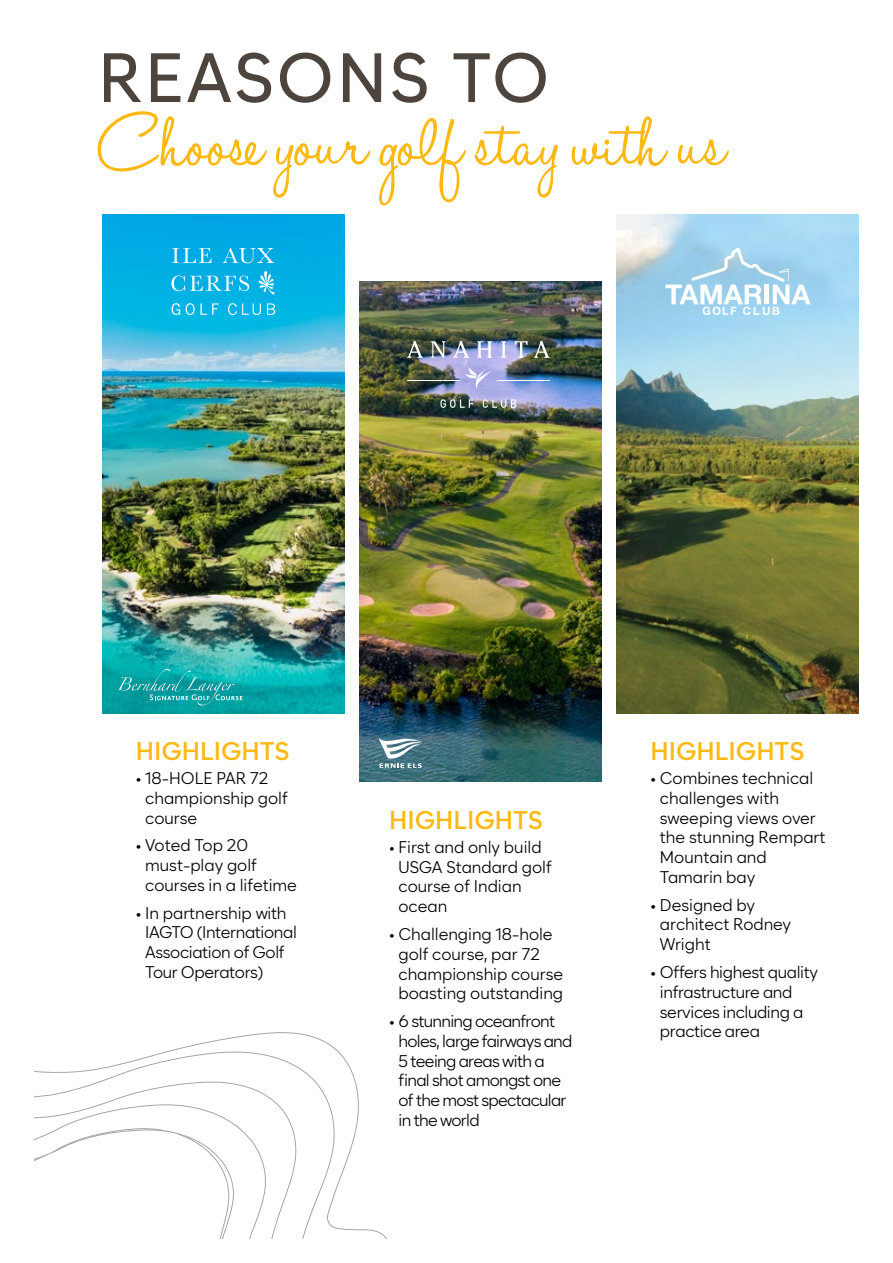
<style>
.page{position:relative;width:893px;height:1263px;background:#fff}
.page>*{position:absolute;margin:0;border:0;box-sizing:border-box;transform-origin:0 0}
.t1{font:89.1px "Halo Handletter";color:#fdb913}
.t2{font:500 69px "Cadiz";letter-spacing:.04em;color:#4d453d}
.t3{font:600 25.5px "Cadiz";color:#fdb913}
.t4{font:16.5px/19.8px "Cadiz";color:#000}
.t5{font:16.5px/19.8px "Cadiz";letter-spacing:-.02em;color:#000}
.t6{font:16.5px/19.8px "Cadiz";letter-spacing:-.04em;color:#000}
</style>
<div class="page">
<img style="left:103px;top:214px;width:242px;height:500px">
<img style="left:360px;top:281px;width:242px;height:501px">
<img style="left:617px;top:214px;width:242px;height:500px">
<svg style="left:172px;top:303px;width:8px;height:12px"></svg>
<svg style="left:186px;top:303px;width:33px;height:12px"></svg>
<svg style="left:228px;top:303px;width:33px;height:12px"></svg>
<svg style="left:267px;top:303px;width:8px;height:12px"></svg>
<svg style="left:172px;top:248px;width:40px;height:15px"></svg>
<svg style="left:223px;top:248px;width:51px;height:15px"></svg>
<svg style="left:171px;top:276px;width:78px;height:15px"></svg>
<svg style="left:258px;top:271px;width:16px;height:24px"></svg>
<svg style="left:118px;top:669px;width:125px;height:36px;background:#1aabab"></svg>
<svg style="left:378px;top:738px;width:45px;height:30px"></svg>
<img style="left:407px;top:341px;width:143px;height:17px">
<svg style="left:465px;top:367px;width:27px;height:22px"></svg>
<hr style="left:407px;top:380px;width:52px;height:1px;background:#fff">
<hr style="left:497px;top:380px;width:53px;height:1px;background:#fff">
<svg style="left:440px;top:399px;width:34px;height:9px"></svg>
<svg style="left:483px;top:399px;width:33px;height:9px"></svg>
<svg style="left:665px;top:248px;width:146px;height:67px"></svg>
<svg style="left:34px;top:1032px;width:353px;height:207px"></svg>
<p class="t2" style="left:98px;top:36px;width:453px">REASONS TO</p>
<p class="t1" style="left:98px;top:94px;width:629px">Choose your golf stay with us</p>
<p class="t3" style="left:136px;top:736px;width:155px">HIGHLIGHTS</p>
<p class="t4" style="left:145px;top:768px;width:144px;text-indent:-9px">• 18-HOLE PAR 72 championship golf course</p>
<p class="t4" style="left:145px;top:835px;width:153px;text-indent:-9px">• Voted Top 20 must-play golf courses in a lifetime</p>
<p class="t5" style="left:145px;top:903px;width:153px;text-indent:-9px">• In partnership with<br>IAGTO (International<br>Association of Golf<br>Tour Operators)</p>
<p class="t3" style="left:389px;top:804px;width:155px">HIGHLIGHTS</p>
<p class="t4" style="left:399px;top:837px;width:155px;text-indent:-9px">• First and only build<br>USGA Standard golf course of Indian ocean</p>
<p class="t4" style="left:399px;top:924px;width:166px;text-indent:-9px">• Challenging 18-hole golf course, par 72 championship course boasting outstanding</p>
<p class="t6" style="left:399px;top:1011px;width:175px;text-indent:-9px">• 6 stunning oceanfront holes, large fairways and<br>5 teeing areas with a final shot amongst one of the most spectacular in the world</p>
<p class="t3" style="left:650px;top:736px;width:155px">HIGHLIGHTS</p>
<p class="t4" style="left:660px;top:768px;width:167px;text-indent:-9px">• Combines technical challenges with sweeping views over the stunning Rempart<br>Mountain and<br>Tamarin bay</p>
<p class="t4" style="left:660px;top:895px;width:133px;text-indent:-9px">• Designed by architect Rodney<br>Wright</p>
<p class="t5" style="left:660px;top:962px;width:160px;text-indent:-9px">• Offers highest quality infrastructure and services including a practice area</p>
</div>
